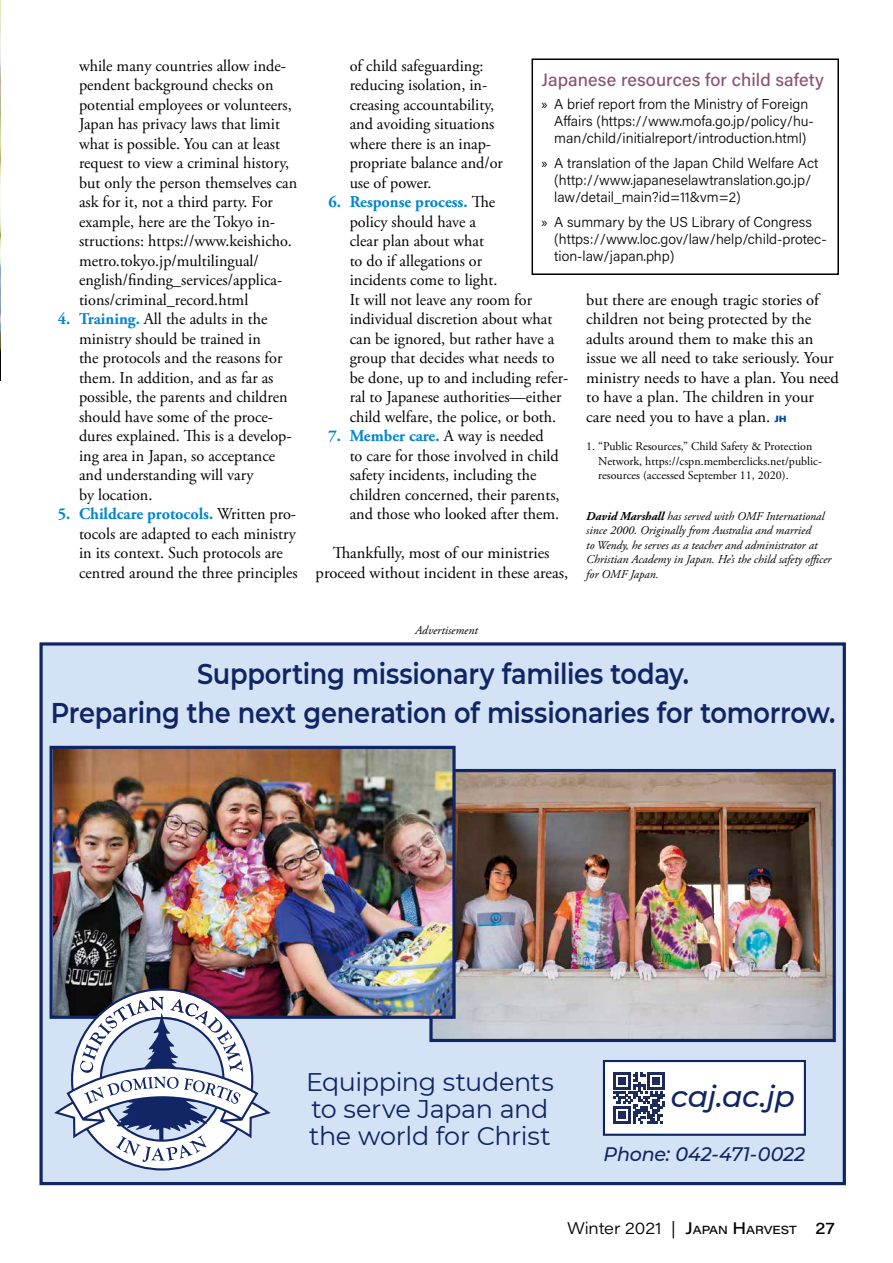
<style>
.page{position:relative;width:893px;height:1263px;background:#fff}
.page>*{position:absolute;margin:0;border:0;box-sizing:border-box;transform-origin:0 0}
.t1{font:italic 500 30px "Montserrat";letter-spacing:-.015em;color:#102564}
.t2{font:600 28.5px/39px "Montserrat";letter-spacing:-.01em;color:#102564;text-align:center;scale:.9 1}
.t3{font:25.5px/26.7px "Montserrat";letter-spacing:-.015em;color:#102564}
.t4{font:italic 500 19.5px "Montserrat";letter-spacing:-.01em;color:#102564}
.t5{font:500 18px "Acumin Pro";letter-spacing:.005em;color:#8c5478}
.t6{font:16.5px/19.5px "Adobe Garamond Pro";color:#000}
.t7{font:300 16.5px "Acumin Pro Wide";letter-spacing:-.005em;color:#000}
.t8{font:300 14.25px/16.8px "Acumin Pro";color:#000}
.t9{font:italic 12px/14.4px "Adobe Garamond Pro";color:#000}
.t10{font:12px/14.4px "Adobe Garamond Pro";color:#000}
.s1{font-weight:700;color:#0085ce}
.s2{font-family:"Myriad Pro";font-weight:400}
.s3{font-family:"Acumin Pro Wide";font-weight:900;font-size:9px;color:#004ea1}
.s4{font-weight:700}
.s5{font-weight:500}
.s6{font-weight:500;font-size:11.55px}
</style>
<div class="page">
<img style="left:0;top:0;width:1px;height:381px">
<div style="left:41px;top:644px;width:803px;height:539px;background:#d3e2f4"></div>
<div style="left:39px;top:642px;width:807px;height:543px;border:3px solid #102564"></div>
<img style="left:429px;top:769px;width:407px;height:274px">
<img style="left:49px;top:745px;width:408px;height:275px">
<div style="left:604px;top:1061px;width:201px;height:74px;background:#fff"></div>
<div style="left:603px;top:1060px;width:203px;height:76px;border:2px solid #102564"></div>
<svg style="left:613px;top:1072px;width:52px;height:51px"></svg>
<svg style="left:54px;top:988px;width:217px;height:182px"></svg>
<div style="left:531px;top:58px;width:308px;height:217px;border:2px solid #000"></div>
<p class="t6" style="left:79px;top:56px;width:220px">while many countries allow inde&shy;pendent background checks on potential employees or volunteers, Japan has privacy laws that limit what is possible. You can at least request to view a criminal history, but only the person themselves can ask for it, not a third party. For example, here are the Tokyo in&shy;structions: https://www.keishicho. metro.tokyo.jp/multilingual/ english/finding_services/applica&shy;tions/criminal_record.html</p>
<p class="t6" style="left:79px;top:310px;width:214px;text-indent:-21px"><span class="s1">4. Training.</span> All the adults in the ministry should be trained in<br>the protocols and the reasons for them. In addition, and as far as possible, the parents and children should have some of the proce&shy;dures explained. This is a develop&shy;ing area in Japan, so acceptance and understanding will vary<br>by location.</p>
<p class="t6" style="left:79px;top:505px;width:220px;text-indent:-21px"><span class="s1">5. Childcare protocols.</span> Written pro&shy;tocols are adapted to each ministry in its context. Such protocols are centred around the three principles</p>
<p class="t6" style="left:350px;top:56px;width:155px">of child safeguarding: reducing isolation, in&shy;creasing accountability, and avoiding situations where there is an inap&shy;propriate balance and/or use of power.</p>
<p class="t6" style="left:350px;top:193px;width:220px;text-indent:-21px"><span class="s1">6. Response process.</span> The<br>policy should have a<br>clear plan about what<br>to do if allegations or<br>incidents come to light.<br>It will not leave any room for individual discretion about what can be ignored, but rather have a group that decides what needs to be done, up to and including refer&shy;ral to Japanese authorities—either child welfare, the police, or both.</p>
<p class="t6" style="left:350px;top:427px;width:211px;text-indent:-21px"><span class="s1">7. Member care.</span> A way is needed to care for those involved in child safety incidents, including the children concerned, their parents, and those who looked after them.</p>
<p class="t6" style="left:316px;top:544px;width:254px;text-align:center">Thankfully, most of our ministries proceed without incident in these areas,</p>
<p class="t5" style="left:542px;top:67px;width:284px">Japanese resources for child safety</p>
<p class="t8" style="left:554px;top:95px;width:261px;text-indent:-13px"><span class="s2">»</span> A brief report from the Ministry of Foreign<br>Affairs (https://www.mofa.go.jp/policy/hu&shy;man/child/initialreport/introduction.html)</p>
<p class="t8" style="left:554px;top:154px;width:266px;text-indent:-13px"><span class="s2">»</span> A translation of the Japan Child Welfare Act (http://www.japaneselawtranslation.go.jp/ law/detail_main?id=11&amp;vm=2)</p>
<p class="t8" style="left:554px;top:213px;width:274px;text-indent:-13px"><span class="s2">»</span> A summary by the US Library of Congress (https://www.loc.gov/law/help/child-protec&shy;tion-law/japan.php)</p>
<p class="t6" style="left:586px;top:290px;width:254px">but there are enough tragic stories of children not being protected by the adults around them to make this an issue we all need to take seriously. Your ministry needs to have a plan. You need to have a plan. The children in your care need you to have a plan. <span class="s3">JH</span></p>
<p class="t10" style="left:598px;top:440px;width:225px;text-indent:-12px">1. “Public Resources,” Child Safety &amp; Protection<br>Network, https://cspn.memberclicks.net/public&shy;resources (accessed September 11, 2020).</p>
<p class="t9" style="left:586px;top:509px;width:247px"><span class="s4">David Marshall</span> has served with OMF International since 2000. Originally from Australia and married<br>to Wendy, he serves as a teacher and administrator at Christian Academy in Japan. He’s the child safety officer for OMF Japan.</p>
<p class="t9" style="left:415px;top:623px;width:64px">Advertisement</p>
<h2 class="t2" style="left:51px;top:653px;width:873px">Supporting missionary families today.<br>Preparing the next generation of missionaries for tomorrow.</h2>
<h3 class="t3" style="left:306px;top:1068px;width:249px">Equipping students to serve Japan and the world for Christ</h3>
<h1 class="t1" style="left:671px;top:1075px;width:125px">caj.ac.jp</h1>
<p class="t4" style="left:604px;top:1140px;width:203px">Phone: 042-471-0022</p>
<p class="t7" style="left:567px;top:1216px;width:269px">Winter 2021 | <span class="s5">J</span><span class="s6">APAN</span> <span class="s5">H</span><span class="s6">ARVEST</span> <span class="s5">27</span></p>
</div>
